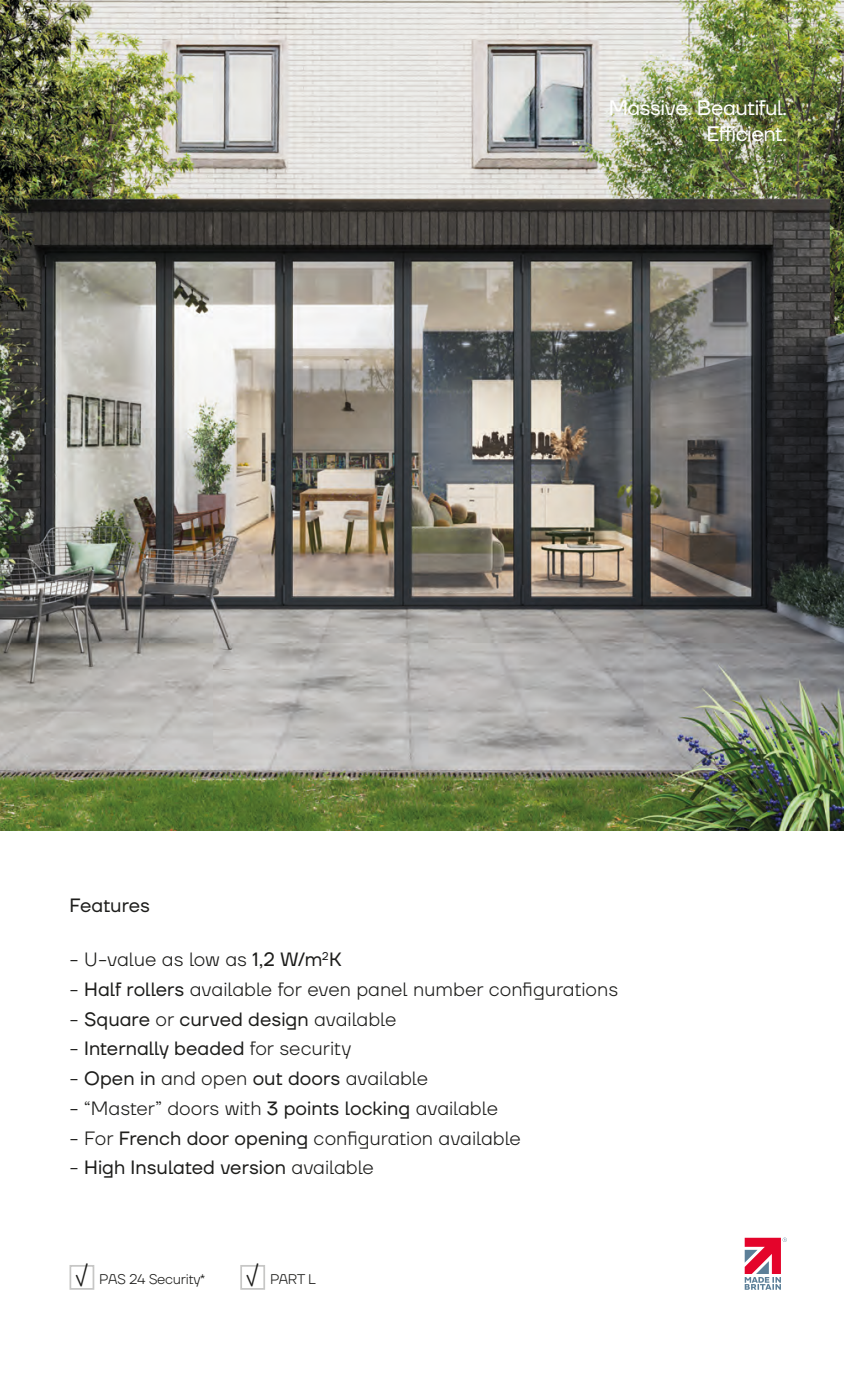
<style>
.page{position:relative;width:844px;height:1389px;background:#fff}
.page>*{position:absolute;margin:0;border:0;box-sizing:border-box;transform-origin:0 0}
.t1{font:21px/25.2px "TT Firs Neue";letter-spacing:-.02em;color:#fff;text-align:right}
.t2{font:300 19.25px "TT Firs Neue";letter-spacing:-.005em;color:#1d1d1b}
.t3{font:19.25px "TT Firs Neue";letter-spacing:.005em;color:#1d1d1b}
.t4{font:300 14px "TT Firs Neue";letter-spacing:-.02em;color:#1d1d1b}
.s1{font-weight:400}
.s2{font-weight:300}
.s3{font-family:"Bariol";font-weight:400;font-size:26.25px}
</style>
<div class="page">
<img style="left:0;top:0;width:843px;height:831px">
<div style="left:69px;top:1265px;width:25px;height:25px;border:2px solid #c7c7c6"></div>
<div style="left:240px;top:1265px;width:25px;height:25px;border:2px solid #c7c7c6"></div>
<svg style="left:744px;top:1238px;width:42px;height:52px"></svg>
<p class="t1" style="left:608px;top:95px;width:179px">Massive. Beautiful.<br>Efficient.</p>
<p class="t3" style="left:69px;top:892px;width:82px">Features</p>
<p class="t2" style="left:69px;top:946px;width:273px">- U-value as low as <span class="s1">1,2 W/m</span><sup>2</sup><span class="s1">K</span></p>
<p class="t2" style="left:69px;top:976px;width:550px">- <span class="s1">Half rollers</span> available for even panel number configurations</p>
<p class="t3" style="left:69px;top:1006px;width:328px"><span class="s2">-</span> Square <span class="s2">or</span> curved design <span class="s2">available</span></p>
<p class="t3" style="left:69px;top:1036px;width:283px"><span class="s2">-</span> Internally beaded <span class="s2">for security</span></p>
<p class="t2" style="left:69px;top:1065px;width:360px">- <span class="s1">Open in</span> and open <span class="s1">out doors</span> available</p>
<p class="t2" style="left:69px;top:1095px;width:430px">- “Master” doors with <span class="s1">3 points locking</span> available</p>
<p class="t2" style="left:69px;top:1125px;width:453px">- For <span class="s1">French door opening</span> configuration available</p>
<p class="t3" style="left:69px;top:1155px;width:306px"><span class="s2">-</span> High Insulated version <span class="s2">available</span></p>
<p class="t4" style="left:75px;top:1270px;width:132px"><span class="s3">√</span> PAS 24 Security*</p>
<p class="t4" style="left:245px;top:1270px;width:72px"><span class="s3">√</span> PART L</p>
</div>
